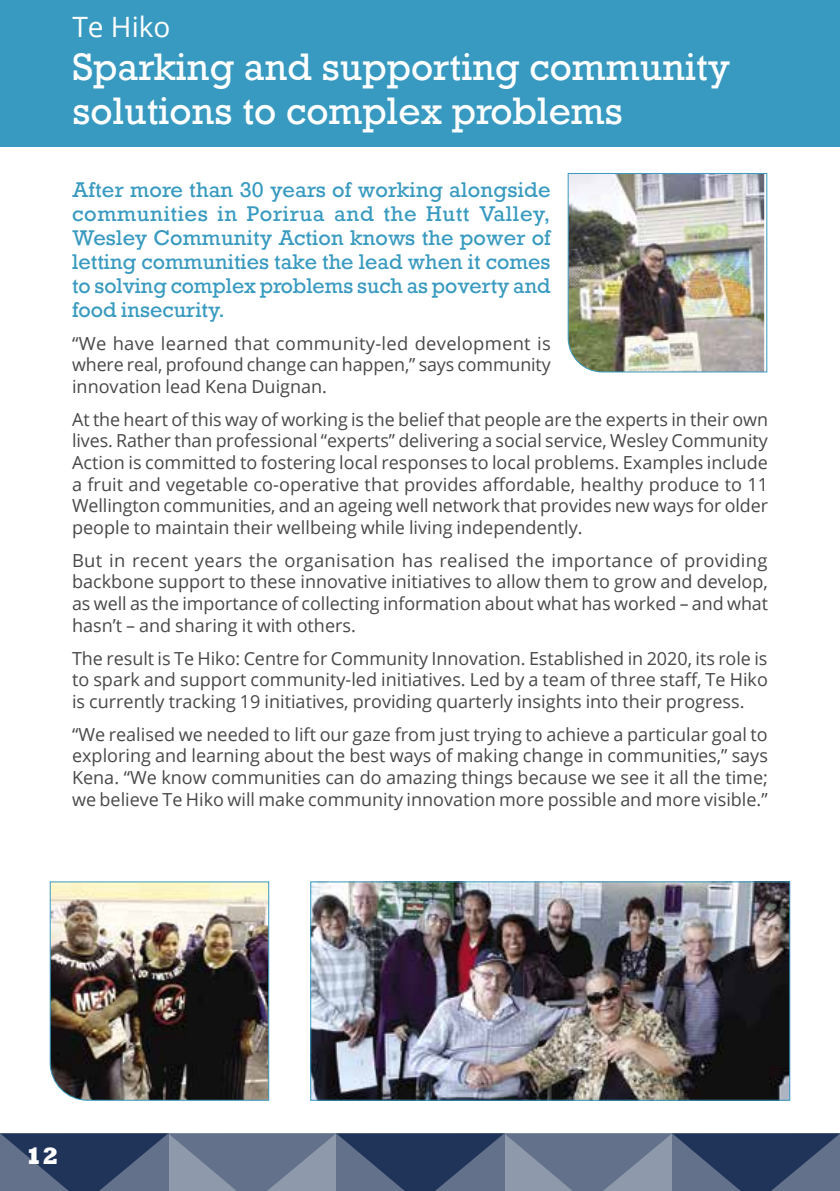
<style>
.page{position:relative;width:840px;height:1191px;background:#fff}
.page>*{position:absolute;margin:0;border:0;box-sizing:border-box;transform-origin:0 0}
.t1{font:36px/43.2px "Rockwell";color:#fff}
.t2{font:28px "Open Sans";color:#fff}
.t3{font:800 24px "Rockwell";color:#fff}
.t4{font:20px/24px "Rockwell";letter-spacing:-.005em;color:#389ac0;text-align:justify}
.t5{font:18px/21.6px "Open Sans";color:#484848;text-align:justify}
</style>
<div class="page">
<svg style="left:0;top:1133px;width:839px;height:58px;background:#53627f"></svg>
<div style="left:0;top:0;width:839px;height:147px;background:#389ac0"></div>
<img style="left:312px;top:883px;width:475px;height:215px">
<div style="left:310px;top:881px;width:479px;height:219px;border:1px solid #389ac0"></div>
<img style="left:49px;top:881px;width:220px;height:220px">
<img style="left:567px;top:173px;width:200px;height:200px">
<h2 class="t2" style="left:72px;top:8px;width:99px">Te Hiko</h2>
<h1 class="t1" style="left:72px;top:46px;width:659px">Sparking and supporting community solutions to complex problems</h1>
<p class="t4" style="left:72px;top:178px;width:480px">After more than 30 years of working alongside communities in Porirua and the Hutt Valley, Wesley Community Action knows the power of letting communities take the lead when it comes to solving complex problems such as poverty and food insecurity.</p>
<p class="t5" style="left:72px;top:332px;width:480px">“We have learned that community-led development is where real, profound change can happen,” says community innovation lead Kena Duignan.</p>
<p class="t5" style="left:72px;top:408px;width:697px">At the heart of this way of working is the belief that people are the experts in their own lives. Rather than professional “experts” delivering a social service, Wesley Community Action is committed to fostering local responses to local problems. Examples include a fruit and vegetable co-operative that provides affordable, healthy produce to 11<br>Wellington communities, and an ageing well network that provides new ways for older people to maintain their wellbeing while living independently.</p>
<p class="t5" style="left:72px;top:549px;width:697px">But in recent years the organisation has realised the importance of providing backbone support to these innovative initiatives to allow them to grow and develop, as well as the importance of collecting information about what has worked – and what hasn’t – and sharing it with others.</p>
<p class="t5" style="left:72px;top:646px;width:697px">The result is Te Hiko: Centre for Community Innovation. Established in 2020, its role is to spark and support community-led initiatives. Led by a team of three staff, Te Hiko is currently tracking 19 initiatives, providing quarterly insights into their progress.</p>
<p class="t5" style="left:72px;top:723px;width:697px">“We realised we needed to lift our gaze from just trying to achieve a particular goal to exploring and learning about the best ways of making change in communities,” says Kena. “We know communities can do amazing things because we see it all the time; we believe Te Hiko will make community innovation more possible and more visible.”</p>
<h3 class="t3" style="left:25px;top:1140px;width:35px">12</h3>
</div>
